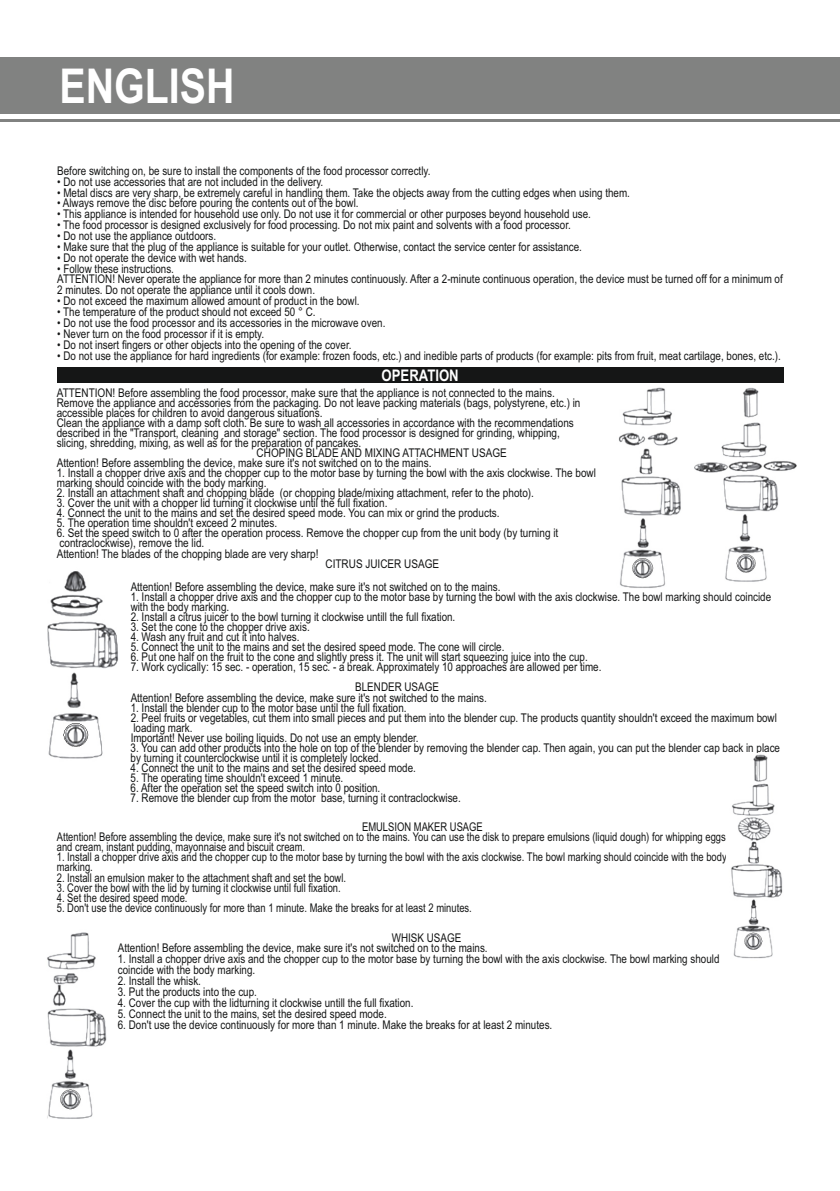
<style>
.page{position:relative;width:840px;height:1191px;background:#fff}
.page>*{position:absolute;margin:0;border:0;box-sizing:border-box;transform-origin:0 0}
.t1{font:700 48px "Arial Narrow";color:#fff}
.t2{font:700 16px "Arial Narrow";color:#fff}
.t3{font:12px/10px "Arial Narrow";color:#151616}
.t4{font:12px/10px "Arial Narrow";color:#151616;scale:.96 1}
</style>
<div class="page">
<div style="left:0;top:57px;width:839px;height:56px;background:#818281"></div>
<hr style="left:0;top:119px;width:839px;height:3px;background:#818281">
<div style="left:57px;top:368px;width:725px;height:15px;background:#151616"></div>
<img style="left:48px;top:571px;width:70px;height:188px">
<img style="left:618px;top:387px;width:63px;height:201px">
<img style="left:694px;top:388px;width:102px;height:194px">
<img style="left:731px;top:754px;width:52px;height:205px">
<img style="left:47px;top:932px;width:60px;height:187px">
<h1 class="t1" style="left:59px;top:68px;width:176px">ENGLISH</h1>
<p class="t3" style="left:57px;top:167px;width:374px">Before switching on, be sure to install the components of the food processor correctly.</p>
<p class="t3" style="left:57px;top:177px;width:267px">• Do not use accessories that are not included in the delivery.</p>
<p class="t3" style="left:57px;top:188px;width:574px">• Metal discs are very sharp, be extremely careful in handling them. Take the objects away from the cutting edges when using them.</p>
<p class="t3" style="left:57px;top:199px;width:303px">• Always remove the disc before pouring the contents out of the bowl.</p>
<p class="t3" style="left:57px;top:210px;width:535px">• This appliance is intended for household use only. Do not use it for commercial or other purposes beyond household use.</p>
<p class="t3" style="left:57px;top:221px;width:515px">• The food processor is designed exclusively for food processing. Do not mix paint and solvents with a food processor.</p>
<p class="t3" style="left:57px;top:232px;width:160px">• Do not use the appliance outdoors.</p>
<p class="t3" style="left:57px;top:243px;width:526px">• Make sure that the plug of the appliance is suitable for your outlet. Otherwise, contact the service center for assistance.</p>
<p class="t3" style="left:57px;top:254px;width:191px">• Do not operate the device with wet hands.</p>
<p class="t3" style="left:57px;top:264px;width:726px;line-height:10.8px">• Follow these instructions.<br>ATTENTION! Never operate the appliance for more than 2 minutes continuously. After a 2-minute continuous operation, the device must be turned off for a minimum of<br>2 minutes. Do not operate the appliance until it cools down.</p>
<p class="t3" style="left:57px;top:297px;width:304px">• Do not exceed the maximum allowed amount of product in the bowl.</p>
<p class="t3" style="left:57px;top:308px;width:260px">• The temperature of the product should not exceed 50 ° C.</p>
<p class="t3" style="left:57px;top:319px;width:329px">• Do not use the food processor and its accessories in the microwave oven.</p>
<p class="t3" style="left:57px;top:330px;width:208px">• Never turn on the food processor if it is empty.</p>
<p class="t3" style="left:57px;top:341px;width:295px">• Do not insert fingers or other objects into the opening of the cover.</p>
<p class="t3" style="left:57px;top:351px;width:724px">• Do not use the appliance for hard ingredients (for example: frozen foods, etc.) and inedible parts of products (for example: pits from fruit, meat cartilage, bones, etc.).</p>
<h2 class="t2" style="left:381px;top:369px;width:79px">OPERATION</h2>
<p class="t3" style="left:57px;top:388px;width:499px">ATTENTION! Before assembling the food processor, make sure that the appliance is not connected to the mains.</p>
<p class="t3" style="left:57px;top:398px;width:525px">Remove the appliance and accessories from the packaging. Do not leave packing materials (bags, polystyrene, etc.) in</p>
<p class="t3" style="left:57px;top:408px;width:267px">accessible places for children to avoid dangerous situations.</p>
<p class="t3" style="left:57px;top:418px;width:518px">Clean the appliance with a damp soft cloth. Be sure to wash all accessories in accordance with the recommendations</p>
<p class="t3" style="left:57px;top:429px;width:504px">described in the "Transport, cleaning and storage" section. The food processor is designed for grinding, whipping,</p>
<p class="t3" style="left:57px;top:439px;width:306px">slicing, shredding, mixing, as well as for the preparation of pancakes.</p>
<p class="t3" style="left:256px;top:449px;width:251px">CHOPING BLADE AND MIXING ATTACHMENT USAGE</p>
<p class="t3" style="left:57px;top:459px;width:376px">Attention! Before assembling the device, make sure it's not switched on to the mains.</p>
<p class="t3" style="left:57px;top:469px;width:540px">1. Install a chopper drive axis and the chopper cup to the motor base by turning the bowl with the axis clockwise. The bowl marking should coincide with the body marking.</p>
<p class="t3" style="left:57px;top:489px;width:478px">2. Install an attachment shaft and chopping blade (or chopping blade/mixing attachment, refer to the photo).</p>
<p class="t3" style="left:57px;top:499px;width:332px">3. Cover the unit with a chopper lid turning it clockwise until the full fixation.</p>
<p class="t3" style="left:57px;top:509px;width:444px">4. Connect the unit to the mains and set the desired speed mode. You can mix or grind the products.</p>
<p class="t3" style="left:57px;top:519px;width:222px">5. The operation time shouldn't exceed 2 minutes.</p>
<p class="t3" style="left:57px;top:529px;width:503px">6. Set the speed switch to 0 after the operation process. Remove the chopper cup from the unit body (by turning it</p>
<p class="t3" style="left:59px;top:539px;width:146px">contraclockwise), remove the lid.</p>
<p class="t3" style="left:57px;top:549px;width:263px">Attention! The blades of the chopping blade are very sharp!</p>
<p class="t3" style="left:325px;top:559px;width:115px">CITRUS JUICER USAGE</p>
<p class="t3" style="left:131px;top:583px;width:371px">Attention! Before assembling the device, make sure it's not switched on to the mains.</p>
<p class="t3" style="left:131px;top:593px;width:641px">1. Install a chopper drive axis and the chopper cup to the motor base by turning the bowl with the axis clockwise. The bowl marking should coincide with the body marking.</p>
<p class="t3" style="left:131px;top:613px;width:326px">2. Install a citrus juicer to the bowl turning it clockwise untill the full fixation.</p>
<p class="t3" style="left:131px;top:623px;width:180px">3. Set the cone to the chopper drive axis.</p>
<p class="t3" style="left:131px;top:633px;width:170px">4. Wash any fruit and cut it into halves.</p>
<p class="t3" style="left:131px;top:643px;width:375px">5. Connect the unit to the mains and set the desired speed mode. The cone will circle.</p>
<p class="t3" style="left:131px;top:653px;width:458px">6. Put one half on the fruit to the cone and slightly press it. The unit will start squeezing juice into the cup.</p>
<p class="t3" style="left:355px;top:658px;width:247px;line-height:20.2px;text-indent:-224px">7. Work cyclically: 15 sec. - operation, 15 sec. - a break. Approximately 10 approaches are allowed per time.<br>BLENDER USAGE</p>
<p class="t3" style="left:131px;top:693px;width:357px">Attention! Before assembling the device, make sure it's not switched to the mains.</p>
<p class="t3" style="left:131px;top:703px;width:277px">1. Install the blender cup to the motor base until the full fixation.</p>
<p class="t3" style="left:131px;top:713px;width:647px">2. Peel fruits or vegetables, cut them into small pieces and put them into the blender cup. The products quantity shouldn't exceed the maximum bowl loading mark.<br>Important! Never use boiling liquids. Do not use an empty blender.</p>
<p class="t3" style="left:131px;top:743px;width:650px">3. You can add other products into the hole on top of the blender by removing the blender cap. Then again, you can put the blender cap back in place by turning it counterclockwise until it is completely locked.</p>
<p class="t3" style="left:131px;top:764px;width:287px">4. Connect the unit to the mains and set the desired speed mode.</p>
<p class="t3" style="left:131px;top:774px;width:214px">5. The operating time shouldn't exceed 1 minute.</p>
<p class="t3" style="left:131px;top:784px;width:251px">6. After the operation set the speed switch into 0 position.</p>
<p class="t3" style="left:131px;top:794px;width:331px">7. Remove the blender cup from the motor base, turning it contraclockwise.</p>
<p class="t4" style="left:57px;top:823px;width:698px;text-indent:305px">EMULSION MAKER USAGE<br>Attention! Before assembling the device, make sure it's not switched on to the mains. You can use the disk to prepare emulsions (liquid dough) for whipping eggs and cream, instant pudding, mayonnaise and biscuit cream.</p>
<p class="t4" style="left:57px;top:853px;width:699px">1. Install a chopper drive axis and the chopper cup to the motor base by turning the bowl with the axis clockwise. The bowl marking should coincide with the body marking.</p>
<p class="t4" style="left:57px;top:873px;width:303px">2. Install an emulsion maker to the attachment shaft and set the bowl.</p>
<p class="t4" style="left:57px;top:883px;width:297px">3. Cover the bowl with the lid by turning it clockwise until full fixation.</p>
<p class="t4" style="left:57px;top:893px;width:138px">4. Set the desired speed mode.</p>
<p class="t4" style="left:57px;top:903px;width:433px">5. Don't use the device continuously for more than 1 minute. Make the breaks for at least 2 minutes.</p>
<p class="t3" style="left:118px;top:933px;width:371px;line-height:10.8px;text-indent:274px">WHISK USAGE<br>Attention! Before assembling the device, make sure it's not switched on to the mains.</p>
<p class="t3" style="left:118px;top:954px;width:602px;line-height:10.8px">1. Install a chopper drive axis and the chopper cup to the motor base by turning the bowl with the axis clockwise. The bowl marking should coincide with the body marking.</p>
<p class="t3" style="left:118px;top:977px;width:85px">2. Install the whisk.</p>
<p class="t3" style="left:118px;top:988px;width:140px">3. Put the products into the cup.</p>
<p class="t3" style="left:118px;top:998px;width:297px">4. Cover the cup with the lidturning it clockwise untill the full fixation.</p>
<p class="t3" style="left:118px;top:1009px;width:270px">5. Connect the unit to the mains, set the desired speed mode.</p>
<p class="t3" style="left:118px;top:1020px;width:436px">6. Don't use the device continuously for more than 1 minute. Make the breaks for at least 2 minutes.</p>
</div>
